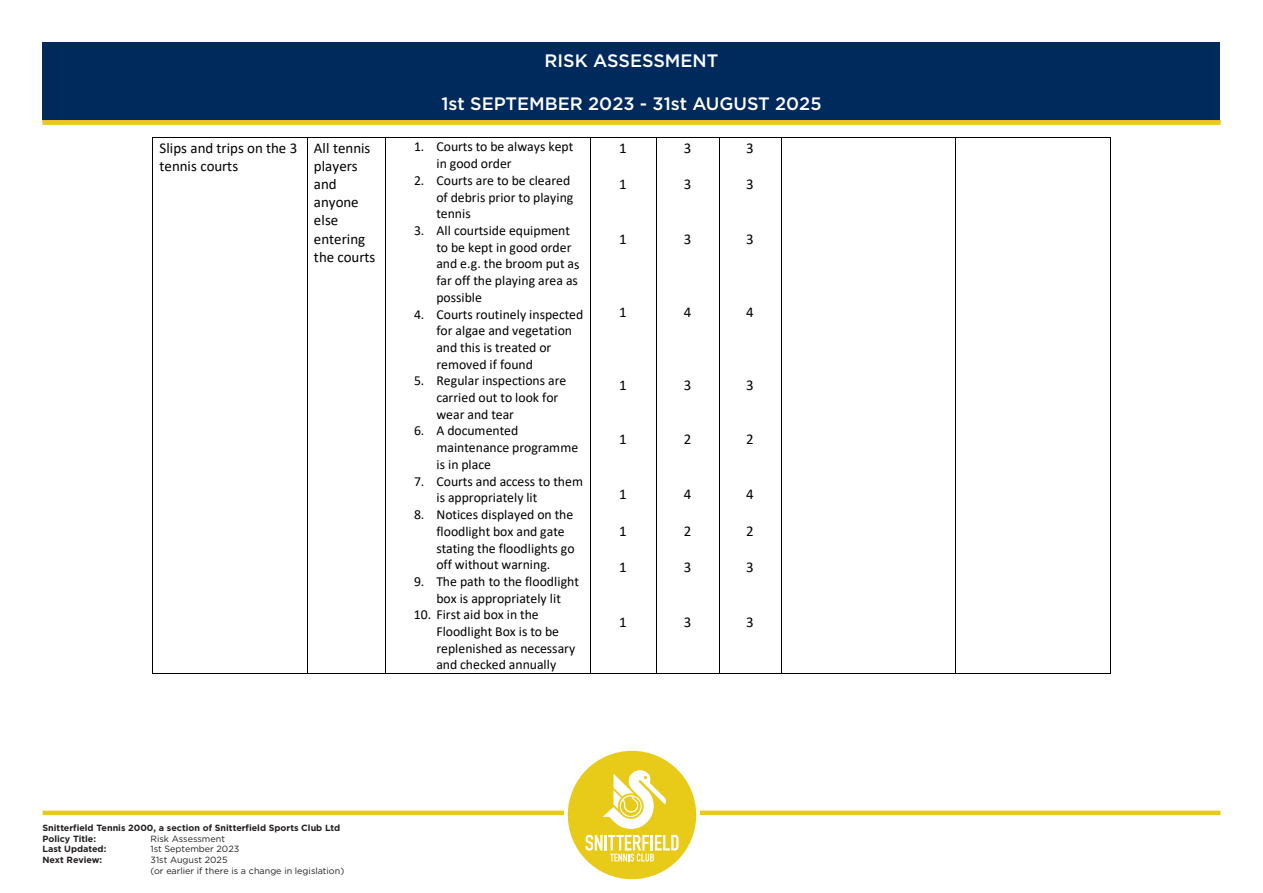
<style>
.page{position:relative;width:1263px;height:893px;background:#fff}
.page>*{position:absolute;margin:0;border:0;box-sizing:border-box;transform-origin:0 0}
.t1{font:500 18px "Gotham";color:#fff}
.t2{font:15px/18.1px "Calibri";color:#000}
.t3{font:13.8px/16.6px "Calibri";color:#000}
.t4{font:700 9px/10.8px "Gotham";color:#231f20}
.t5{font:9px/10.8px "Gotham";color:#231f20}
</style>
<div class="page">
<div style="left:43px;top:43px;width:1177px;height:77px;background:#00295c"></div>
<hr style="left:43px;top:811px;width:1177px;height:4px;background:#e8cb19">
<svg style="left:564px;top:747px;width:136px;height:136px"></svg>
<div style="left:568px;top:751px;width:128px;height:128px;background:#e8cb19;border-radius:50%"></div>
<svg style="left:585px;top:768px;width:93px;height:93px"></svg>
<div style="left:43px;top:120px;width:1177px;height:5px;background:#e8cb19"></div>
<hr style="left:153px;top:138px;width:154px;height:1px;background:#000">
<hr style="left:308px;top:138px;width:77px;height:1px;background:#000">
<hr style="left:385px;top:138px;width:205px;height:1px;background:#000">
<hr style="left:590px;top:138px;width:66px;height:1px;background:#000">
<hr style="left:657px;top:138px;width:62px;height:1px;background:#000">
<hr style="left:719px;top:138px;width:62px;height:1px;background:#000">
<hr style="left:781px;top:138px;width:175px;height:1px;background:#000">
<hr style="left:956px;top:138px;width:154px;height:1px;background:#000">
<hr style="left:152px;top:138px;width:1px;height:535px;background:#000">
<hr style="left:153px;top:673px;width:154px;height:1px;background:#000">
<hr style="left:307px;top:138px;width:1px;height:535px;background:#000">
<hr style="left:308px;top:673px;width:77px;height:1px;background:#000">
<hr style="left:385px;top:138px;width:1px;height:535px;background:#000">
<hr style="left:385px;top:673px;width:205px;height:1px;background:#000">
<hr style="left:590px;top:138px;width:1px;height:535px;background:#000">
<hr style="left:590px;top:673px;width:66px;height:1px;background:#000">
<hr style="left:656px;top:138px;width:1px;height:535px;background:#000">
<hr style="left:657px;top:673px;width:62px;height:1px;background:#000">
<hr style="left:719px;top:138px;width:1px;height:535px;background:#000">
<hr style="left:719px;top:673px;width:62px;height:1px;background:#000">
<hr style="left:781px;top:138px;width:1px;height:535px;background:#000">
<hr style="left:781px;top:673px;width:175px;height:1px;background:#000">
<hr style="left:956px;top:138px;width:1px;height:535px;background:#000">
<hr style="left:956px;top:673px;width:154px;height:1px;background:#000">
<hr style="left:1110px;top:138px;width:1px;height:535px;background:#000">
<h1 class="t1" style="left:544px;top:50px;width:176px">RISK ASSESSMENT</h1>
<h1 class="t1" style="left:441px;top:94px;width:382px">1st SEPTEMBER 2023 - 31st AUGUST 2025</h1>
<h1 class="t1" style="left:459px;top:94px;width:346px">SEPTEMBER 2018 - SEPTEMBER 2020</h1>
<h1 class="t1" style="left:599px;top:94px;width:208px">20 - SEPTEMBER 2022</h1>
<p class="t2" style="left:159px;top:138px;width:139px">Slips and trips on the 3 tennis courts</p>
<p class="t2" style="left:314px;top:138px;width:63px">All tennis players and anyone else entering the courts</p>
<p class="t3" style="left:436px;top:138px;width:138px;text-indent:-22px">1. Courts to be always kept in good order</p>
<p class="t3" style="left:436px;top:172px;width:138px;text-indent:-22px">2. Courts are to be cleared of debris prior to playing tennis</p>
<p class="t3" style="left:436px;top:222px;width:145px;text-indent:-22px">3. All courtside equipment to be kept in good order and e.g. the broom put as far off the playing area as possible</p>
<p class="t3" style="left:436px;top:305px;width:148px;text-indent:-22px">4. Courts routinely inspected for algae and vegetation and this is treated or removed if found</p>
<p class="t3" style="left:436px;top:372px;width:131px;text-indent:-22px">5. Regular inspections are carried out to look for wear and tear</p>
<p class="t3" style="left:436px;top:422px;width:143px;text-indent:-22px">6. A documented maintenance programme is in place</p>
<p class="t3" style="left:436px;top:472px;width:148px;text-indent:-22px">7. Courts and access to them is appropriately lit</p>
<p class="t3" style="left:436px;top:506px;width:140px;text-indent:-22px">8. Notices displayed on the floodlight box and gate stating the floodlights go off without warning.</p>
<p class="t3" style="left:414px;top:573px;width:166px;text-align:center">9. The path to the floodlight box is appropriately lit</p>
<p class="t3" style="left:436px;top:606px;width:140px;text-indent:-22px">10. First aid box in the<br>Floodlight Box is to be replenished as necessary and checked annually</p>
<p class="t2" style="left:619px;top:138px;width:9px">1</p>
<p class="t2" style="left:619px;top:175px;width:9px">1</p>
<p class="t2" style="left:619px;top:229px;width:9px">1</p>
<p class="t2" style="left:619px;top:302px;width:9px">1</p>
<p class="t2" style="left:619px;top:375px;width:9px">1</p>
<p class="t2" style="left:619px;top:430px;width:9px">1</p>
<p class="t2" style="left:619px;top:485px;width:9px">1</p>
<p class="t2" style="left:619px;top:521px;width:9px">1</p>
<p class="t2" style="left:619px;top:558px;width:9px">1</p>
<p class="t2" style="left:619px;top:612px;width:9px">1</p>
<p class="t2" style="left:684px;top:138px;width:9px">3</p>
<p class="t2" style="left:684px;top:175px;width:9px">3</p>
<p class="t2" style="left:746px;top:138px;width:9px">3</p>
<p class="t2" style="left:746px;top:175px;width:9px">3</p>
<p class="t2" style="left:684px;top:229px;width:9px">3</p>
<p class="t2" style="left:746px;top:229px;width:9px">3</p>
<p class="t2" style="left:684px;top:302px;width:9px">4</p>
<p class="t2" style="left:746px;top:302px;width:9px">4</p>
<p class="t2" style="left:684px;top:375px;width:9px">3</p>
<p class="t2" style="left:746px;top:375px;width:9px">3</p>
<p class="t2" style="left:684px;top:430px;width:9px">2</p>
<p class="t2" style="left:746px;top:430px;width:9px">2</p>
<p class="t2" style="left:684px;top:485px;width:9px">4</p>
<p class="t2" style="left:684px;top:521px;width:9px">2</p>
<p class="t2" style="left:684px;top:558px;width:9px">3</p>
<p class="t2" style="left:746px;top:485px;width:9px">4</p>
<p class="t2" style="left:746px;top:521px;width:9px">2</p>
<p class="t2" style="left:746px;top:558px;width:9px">3</p>
<p class="t2" style="left:684px;top:612px;width:9px">3</p>
<p class="t2" style="left:746px;top:612px;width:9px">3</p>
<p class="t4" style="left:43px;top:822px;width:299px">Snitterfield Tennis 2000, a section of Snitterfield Sports Club Ltd<br>Policy Title:</p>
<p class="t5" style="left:151px;top:833px;width:76px">Risk Assessment</p>
<p class="t4" style="left:43px;top:843px;width:65px">Last Updated:</p>
<p class="t5" style="left:151px;top:844px;width:90px">1st September 2023</p>
<p class="t4" style="left:43px;top:854px;width:61px">Next Review:</p>
<p class="t5" style="left:151px;top:854px;width:195px">31st August 2025<br>(or earlier if there is a change in legislation)</p>
</div>
